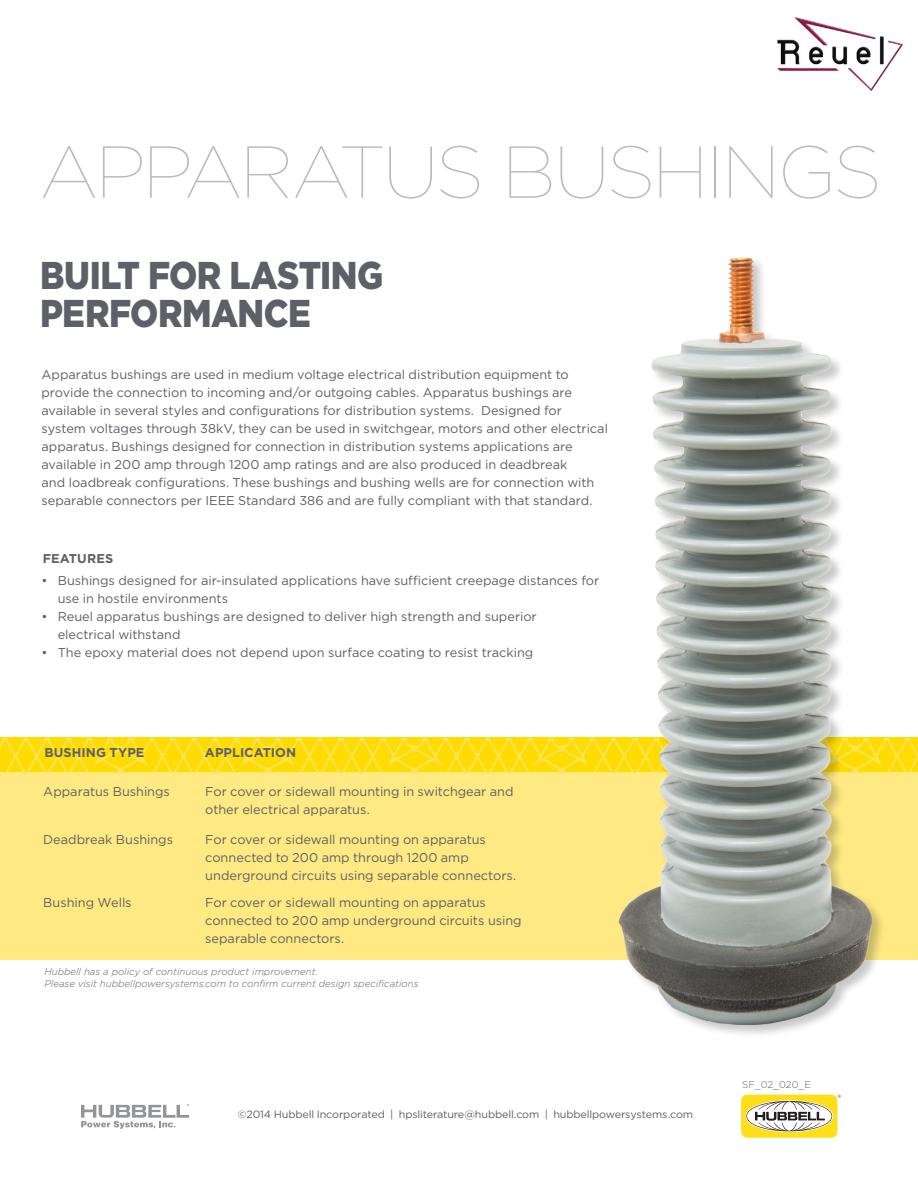
<style>
.page{position:relative;width:918px;height:1188px;background:#fff}
.page>*{position:absolute;margin:0;border:0;box-sizing:border-box;transform-origin:0 0}
.t1{font:100 73.35px "Gotham";letter-spacing:-.04em;color:#b9bac0}
.t2{font:900 38.7px/38px "Gotham";letter-spacing:-.015em;color:#5d6067;scale:.88 1}
.t3{font:12.75px/18px "Gotham";color:#5d6067}
.t4{font:700 12.75px "Gotham";letter-spacing:.005em;color:#5d6067}
.t5{font:10.5px "Gotham";letter-spacing:-.015em;color:#5d6067}
.t6{font:italic 300 9.75px "Gotham";color:#5d6067}
.t7{font:300 9.75px "Gotham";letter-spacing:-.005em;color:#5d6067}
</style>
<div class="page">
<img style="left:777px;top:17px;width:126px;height:74px">
<div style="left:0;top:772px;width:918px;height:187px;background:#ffe982"></div>
<img style="left:0;top:739px;width:918px;height:33px">
<div style="left:741px;top:1095px;width:96px;height:43px;background:#ffdf1b;border-radius:7px"></div>
<svg style="left:746px;top:1101px;width:86px;height:30px;background:#cbc5a5"></svg>
<svg style="left:81px;top:1104px;width:108px;height:25px"></svg>
<div style="left:618px;top:257px;width:268px;height:781px;background:#231f20;opacity:.25"></div>
<img style="left:609px;top:257px;width:268px;height:774px">
<p class="t1" style="left:40px;top:133px;width:843px">APPARATUS BUSHINGS</p>
<p class="t2" style="left:40px;top:255px;width:392px">BUILT FOR LASTING<br>PERFORMANCE</p>
<p class="t3" style="left:42px;top:365px;width:568px">Apparatus bushings are used in medium voltage electrical distribution equipment to provide the connection to incoming and/or outgoing cables. Apparatus bushings are available in several styles and configurations for distribution systems. Designed for system voltages through 38kV, they can be used in switchgear, motors and other electrical apparatus. Bushings designed for connection in distribution systems applications are available in 200 amp through 1200 amp ratings and are also produced in deadbreak<br>and loadbreak configurations. These bushings and bushing wells are for connection with separable connectors per IEEE Standard 386 and are fully compliant with that standard.</p>
<p class="t4" style="left:43px;top:551px;width:72px">FEATURES</p>
<p class="t3" style="left:58px;top:571px;width:543px;text-indent:-16px">• Bushings designed for air-insulated applications have sufficient creepage distances for use in hostile environments</p>
<p class="t3" style="left:58px;top:607px;width:481px;text-indent:-16px">• Reuel apparatus bushings are designed to deliver high strength and superior electrical withstand</p>
<p class="t3" style="left:42px;top:643px;width:493px">• The epoxy material does not depend upon surface coating to resist tracking</p>
<p class="t4" style="left:44px;top:745px;width:101px">BUSHING TYPE</p>
<p class="t4" style="left:205px;top:745px;width:93px">APPLICATION</p>
<p class="t3" style="left:43px;top:782px;width:128px">Apparatus Bushings</p>
<p class="t3" style="left:43px;top:830px;width:131px">Deadbreak Bushings</p>
<p class="t3" style="left:43px;top:893px;width:90px">Bushing Wells</p>
<p class="t3" style="left:205px;top:782px;width:310px">For cover or sidewall mounting in switchgear and other electrical apparatus.</p>
<p class="t3" style="left:205px;top:830px;width:312px">For cover or sidewall mounting on apparatus connected to 200 amp through 1200 amp underground circuits using separable connectors.</p>
<p class="t3" style="left:205px;top:893px;width:318px">For cover or sidewall mounting on apparatus connected to 200 amp underground circuits using separable connectors.</p>
<p class="t6" style="left:44px;top:966px;width:275px">Hubbell has a policy of continuous product improvement.</p>
<p class="t6" style="left:44px;top:978px;width:376px">Please visit hubbellpowersystems.com to confirm current design specifications</p>
<p class="t5" style="left:238px;top:1109px;width:457px">©2014 Hubbell Incorporated | hpsliterature@hubbell.com | hubbellpowersystems.com</p>
<p class="t7" style="left:742px;top:1079px;width:70px">SF_02_020_E</p>
</div>
